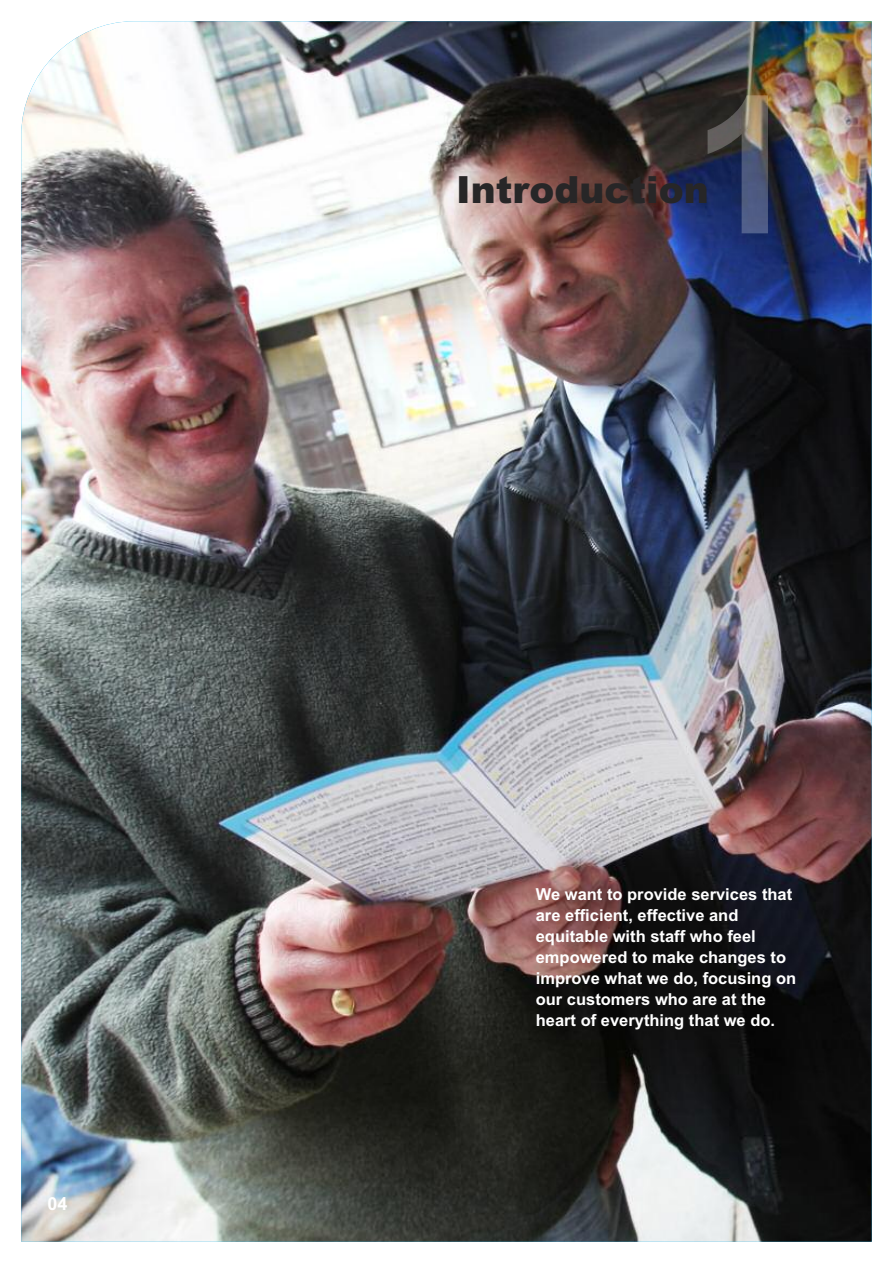
<style>
.page{position:relative;width:893px;height:1263px;background:#fff}
.page>*{position:absolute;margin:0;border:0;box-sizing:border-box;transform-origin:0 0}
.t1{font:900 37.5px "Arial";color:#272627}
.t2{font:700 18px "Arial";color:#fff}
.t3{font:700 16.5px/21px "Arial";color:#fff}
</style>
<div class="page">
<img style="left:21px;top:21px;width:851px;height:1221px">
<img style="left:731px;top:95px;width:37px;height:138px">
<img style="left:708px;top:115px;width:23px;height:31px">
<img style="left:281px;top:146px;width:450px;height:102px">
<img style="left:708px;top:146px;width:19px;height:9px">
<p class="t2" style="left:48px;top:1193px;width:22px">04</p>
<h1 class="t1" style="left:456px;top:168px;width:254px">Introduction</h1>
<p class="t3" style="left:536px;top:884px;width:262px">We want to provide services that are efficient, effective and equitable with staff who feel empowered to make changes to improve what we do, focusing on our customers who are at the heart of everything that we do.</p>
</div>
